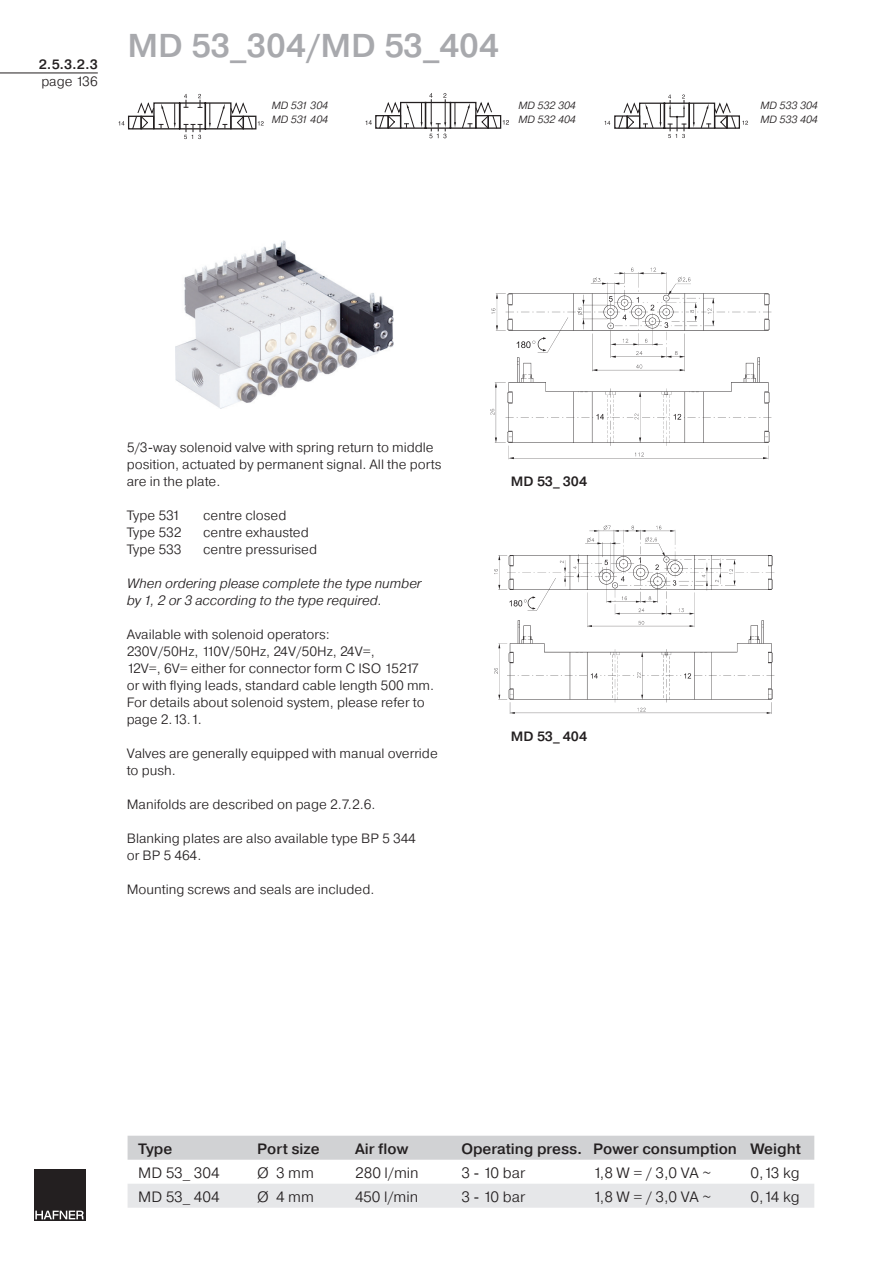
<style>
.page{position:relative;width:893px;height:1263px;background:#fff}
.page>*{position:absolute;margin:0;border:0;box-sizing:border-box;transform-origin:0 0}
.t1{font:500 33px "Pragmatica";color:#a8a9ad}
.t2{font:300 15px "Pragmatica";color:#231f20}
.t3{font:500 15px "Pragmatica";color:#231f20}
.t4{font:300 13.5px/17px "Pragmatica";color:#231f20}
.t5{font:italic 300 13.5px/17px "Pragmatica";color:#231f20}
.t6{font:500 13.5px "Pragmatica";color:#231f20}
.t7{font:italic 300 10.5px/13.5px "Pragmatica";color:#231f20}
</style>
<div class="page">
<div style="left:34px;top:1169px;width:51px;height:51px;background:#231f20"></div>
<svg style="left:35px;top:1210px;width:49px;height:9px"></svg>
<svg style="left:119px;top:121px;width:5px;height:4px"></svg>
<div style="left:128px;top:116px;width:14px;height:13px;border:1px solid #231f20"></div>
<svg style="left:132px;top:94px;width:132px;height:45px"></svg>
<svg style="left:366px;top:120px;width:6px;height:5px"></svg>
<div style="left:375px;top:115px;width:14px;height:14px;border:1px solid #231f20"></div>
<svg style="left:379px;top:93px;width:130px;height:45px"></svg>
<svg style="left:605px;top:121px;width:5px;height:4px"></svg>
<svg style="left:742px;top:121px;width:6px;height:4px"></svg>
<div style="left:614px;top:115px;width:14px;height:14px;border:1px solid #231f20"></div>
<div style="left:726px;top:115px;width:14px;height:14px;border:1px solid #231f20"></div>
<svg style="left:618px;top:95px;width:118px;height:43px"></svg>
<img style="left:175px;top:240px;width:219px;height:168px">
<img style="left:494px;top:525px;width:281px;height:189px">
<img style="left:490px;top:267px;width:282px;height:193px">
<hr style="left:0;top:73px;width:98px;height:1px;background:#231f20">
<div style="left:128px;top:1136px;width:686px;height:24px;background:#d1d2d4"></div>
<div style="left:128px;top:1184px;width:686px;height:24px;background:#e6e7e9"></div>
<p class="t6" style="left:39px;top:56px;width:61px">2.5.3.2.3</p>
<p class="t4" style="left:42px;top:73px;width:58px">page 136</p>
<h1 class="t1" style="left:127px;top:25px;width:373px">MD 53_304/MD 53_404</h1>
<p class="t7" style="left:272px;top:99px;width:58px">MD 531 304<br>MD 531 404</p>
<p class="t7" style="left:518px;top:99px;width:59px">MD 532 304<br>MD 532 404</p>
<p class="t7" style="left:760px;top:99px;width:59px">MD 533 304<br>MD 533 404</p>
<p class="t4" style="left:127px;top:438px;width:316px">5/3-way solenoid valve with spring return to middle position, actuated by permanent signal. All the ports are in the plate.</p>
<p class="t4" style="left:127px;top:506px;width:55px">Type 531</p>
<p class="t4" style="left:203px;top:506px;width:85px">centre closed</p>
<p class="t4" style="left:127px;top:523px;width:57px">Type 532</p>
<p class="t4" style="left:203px;top:523px;width:107px">centre exhausted</p>
<p class="t4" style="left:127px;top:540px;width:57px">Type 533</p>
<p class="t4" style="left:203px;top:540px;width:115px">centre pressurised</p>
<p class="t5" style="left:127px;top:574px;width:296px">When ordering please complete the type number by 1, 2 or 3 according to the type required.</p>
<p class="t4" style="left:127px;top:625px;width:309px">Available with solenoid operators:<br>230V/50Hz, 110V/50Hz, 24V/50Hz, 24V=,<br>12V=, 6V= either for connector form C ISO 15217 or with flying leads, standard cable length 500 mm.<br>For details about solenoid system, please refer to page 2.13.1.</p>
<p class="t4" style="left:127px;top:744px;width:313px">Valves are generally equipped with manual override to push.</p>
<p class="t4" style="left:127px;top:795px;width:250px">Manifolds are described on page 2.7.2.6.</p>
<p class="t4" style="left:127px;top:829px;width:291px">Blanking plates are also available type BP 5 344 or BP 5 464.</p>
<p class="t4" style="left:127px;top:881px;width:249px">Mounting screws and seals are included.</p>
<p class="t6" style="left:511px;top:473px;width:78px">MD 53_ 304</p>
<p class="t6" style="left:511px;top:727px;width:78px">MD 53_ 404</p>
<p class="t3" style="left:138px;top:1139px;width:36px">Type</p>
<p class="t3" style="left:257px;top:1139px;width:64px">Port size</p>
<p class="t3" style="left:355px;top:1139px;width:55px">Air flow</p>
<p class="t3" style="left:461px;top:1139px;width:341px">Operating press. Power consumption Weight</p>
<p class="t2" style="left:138px;top:1163px;width:83px">MD 53_ 304</p>
<p class="t2" style="left:257px;top:1163px;width:58px">Ø 3 mm</p>
<p class="t2" style="left:355px;top:1163px;width:65px">280 l/min</p>
<p class="t2" style="left:461px;top:1163px;width:65px">3 - 10 bar</p>
<p class="t2" style="left:593px;top:1163px;width:120px">1,8 W = / 3,0 VA ~</p>
<p class="t2" style="left:750px;top:1163px;width:51px">0,13 kg</p>
<p class="t2" style="left:138px;top:1187px;width:83px">MD 53_ 404</p>
<p class="t2" style="left:257px;top:1187px;width:58px">Ø 4 mm</p>
<p class="t2" style="left:355px;top:1187px;width:65px">450 l/min</p>
<p class="t2" style="left:461px;top:1187px;width:65px">3 - 10 bar</p>
<p class="t2" style="left:593px;top:1187px;width:120px">1,8 W = / 3,0 VA ~</p>
<p class="t2" style="left:750px;top:1187px;width:51px">0,14 kg</p>
</div>
